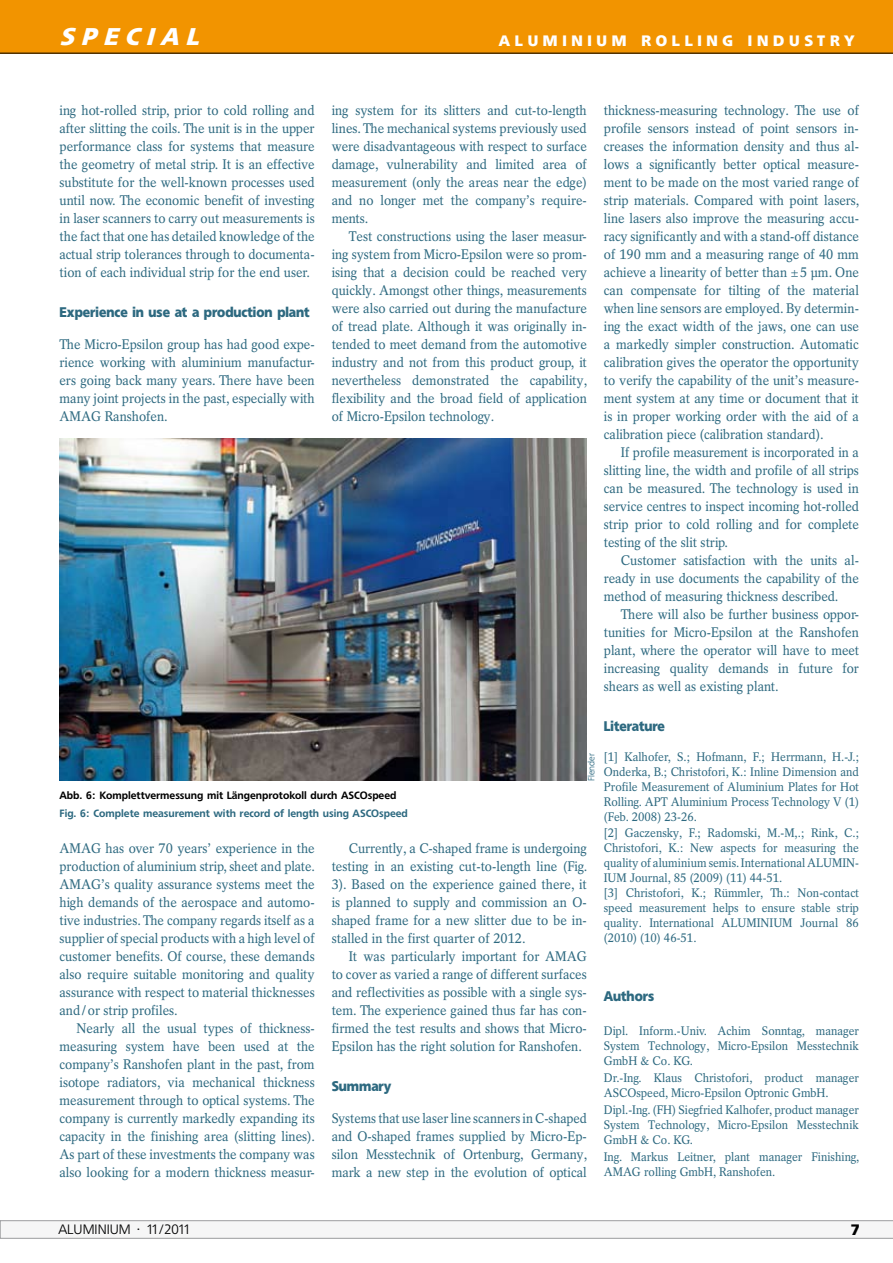
<style>
.page{position:relative;width:893px;height:1263px;background:#fff}
.page>*{position:absolute;margin:0;border:0;box-sizing:border-box;transform-origin:0 0}
.t1{font:italic 700 24px "Freeborn SB";color:#fff}
.t2{font:700 15px "Freeborn SB";letter-spacing:.315em;color:#fff}
.t3{font:700 15px "Freeborn SB";color:#000}
.t4{font:13.8px/18px "Rotation LT Std";color:#2d6980;text-align:justify;scale:.93 1}
.t5{font:13.8px/18px "Rotation LT Std";color:#2d6980;text-align:justify;scale:.92 1}
.t6{font:13.8px/18px "Rotation LT Std";color:#2d6980;text-align:justify;scale:.91 1}
.t7{font:700 13.8px "Freeborn SB";color:#2d6980;scale:.9 1}
.t8{font:300 13.5px "Freeborn SB";color:#000}
.t9{font:12.3px/15.1px "Rotation LT Std";color:#2d6980;scale:.93 1}
.t10{font:500 10.5px "Freeborn SB";color:#2d6980}
.t11{font:500 10.5px "Freeborn SB";color:#000}
.t12{font:300 9px "Freeborn SB";color:#2d6980}
</style>
<div class="page">
<div style="left:0;top:0;width:893px;height:53px;background:#f29400"></div>
<hr style="left:0;top:53px;width:893px;height:1px;background:#000">
<svg style="left:0;top:1220px;width:893px;height:18px"></svg>
<img style="left:59px;top:439px;width:528px;height:342px">
<h1 class="t1" style="left:60px;top:23px;width:148px">SPECIAL</h1>
<p class="t2" style="left:499px;top:32px;width:357px">ALUMINIUM ROLLING INDUSTRY</p>
<p class="t4" style="left:60px;top:101px;width:276px">ing hot-rolled strip, prior to cold rolling and after slitting the coils. The unit is in the upper performance class for systems that measure the geometry of metal strip. It is an effective substitute for the well-known processes used until now. The economic benefit of investing in laser scanners to carry out measurements is the fact that one has detailed knowledge of the actual strip tolerances through to documenta&shy;tion of each individual strip for the end user.</p>
<p class="t7" style="left:60px;top:304px;width:279px">Experience in use at a production plant</p>
<p class="t4" style="left:60px;top:335px;width:276px">The Micro-Epsilon group has had good expe&shy;rience working with aluminium manufactur&shy;ers going back many years. There have been many joint projects in the past, especially with AMAG Ranshofen.</p>
<p class="t4" style="left:332px;top:101px;width:276px">ing system for its slitters and cut-to-length lines. The mechanical systems previously used were disadvantageous with respect to surface damage, vulnerability and limited area of measurement (only the areas near the edge) and no longer met the company’s require&shy;ments.</p>
<p class="t4" style="left:332px;top:227px;width:276px;text-indent:17px">Test constructions using the laser measur&shy;ing system from Micro-Epsilon were so prom&shy;ising that a decision could be reached very quickly. Amongst other things, measurements were also carried out during the manufacture of tread plate. Although it was originally in&shy;tended to meet demand from the automotive industry and not from this product group, it nevertheless demonstrated the capability, flexibility and the broad field of application of Micro-Epsilon technology.</p>
<p class="t12" style="left:586px;top:781px;width:29px;rotate:-90deg">Flender</p>
<p class="t11" style="left:60px;top:789px;width:338px">Abb. 6: Komplettvermessung mit Längenprotokoll durch ASCOspeed</p>
<p class="t10" style="left:60px;top:807px;width:350px">Fig. 6: Complete measurement with record of length using ASCOspeed</p>
<p class="t4" style="left:60px;top:839px;width:276px">AMAG has over 70 years’ experience in the production of aluminium strip, sheet and plate.<br>AMAG’s quality assurance systems meet the high demands of the aerospace and automo&shy;tive industries. The company regards itself as a supplier of special products with a high level of customer benefits. Of course, these demands also require suitable monitoring and quality assurance with respect to material thicknesses and/or strip profiles.</p>
<p class="t4" style="left:60px;top:1019px;width:276px;text-indent:17px">Nearly all the usual types of thickness&shy;measuring system have been used at the company’s Ranshofen plant in the past, from isotope radiators, via mechanical thickness measurement through to optical systems. The company is currently markedly expanding its capacity in the finishing area (slitting lines).<br>As part of these investments the company was also looking for a modern thickness measur-</p>
<p class="t4" style="left:332px;top:839px;width:276px;text-indent:17px">Currently, a C-shaped frame is undergoing testing in an existing cut-to-length line (Fig.<br>3). Based on the experience gained there, it is planned to supply and commission an O&shy;shaped frame for a new slitter due to be in&shy;stalled in the first quarter of 2012.</p>
<p class="t4" style="left:332px;top:947px;width:276px;text-indent:17px">It was particularly important for AMAG to cover as varied a range of different surfaces and reflectivities as possible with a single sys&shy;tem. The experience gained thus far has con&shy;firmed the test results and shows that Micro-Epsilon has the right solution for Ranshofen.</p>
<p class="t7" style="left:332px;top:1078px;width:68px">Summary</p>
<p class="t6" style="left:332px;top:1109px;width:282px">Systems that use laser line scanners in C-shaped and O-shaped frames supplied by Micro-Ep&shy;silon Messtechnik of Ortenburg, Germany, mark a new step in the evolution of optical</p>
<p class="t4" style="left:604px;top:101px;width:276px">thickness-measuring technology. The use of profile sensors instead of point sensors in&shy;creases the information density and thus al&shy;lows a significantly better optical measure&shy;ment to be made on the most varied range of strip materials. Compared with point lasers, line lasers also improve the measuring accu&shy;racy significantly and with a stand-off distance of 190 mm and a measuring range of 40 mm achieve a linearity of better than ±5 µm. One can compensate for tilting of the material when line sensors are employed. By determin&shy;ing the exact width of the jaws, one can use a markedly simpler construction. Automatic calibration gives the operator the opportunity to verify the capability of the unit’s measure&shy;ment system at any time or document that it is in proper working order with the aid of a calibration piece (calibration standard).</p>
<p class="t5" style="left:604px;top:443px;width:279px;text-indent:17px">If profile measurement is incorporated in a slitting line, the width and profile of all strips can be measured. The technology is used in service centres to inspect incoming hot-rolled strip prior to cold rolling and for complete testing of the slit strip.</p>
<p class="t4" style="left:604px;top:551px;width:276px;text-indent:17px">Customer satisfaction with the units al&shy;ready in use documents the capability of the method of measuring thickness described.</p>
<p class="t4" style="left:604px;top:605px;width:276px;text-indent:17px">There will also be further business oppor&shy;tunities for Micro-Epsilon at the Ranshofen plant, where the operator will have to meet increasing quality demands in future for shears as well as existing plant.</p>
<p class="t7" style="left:604px;top:718px;width:69px">Literature</p>
<p class="t9" style="left:604px;top:749px;width:276px">[1] Kalhofer, S.; Hofmann, F.; Herrmann, H.-J.; Onderka, B.; Christofori, K.: Inline Dimension and Profile Measurement of Aluminium Plates for Hot Rolling. APT Aluminium Process Technology V (1) (Feb. 2008) 23-26.<br>[2] Gaczensky, F.; Radomski, M.-M,.; Rink, C.; Christofori, K.: New aspects for measuring the quality of aluminium semis. International ALUMIN-IUM Journal, 85 (2009) (11) 44-51.<br>[3] Christofori, K.; Rümmler, Th.: Non-contact speed measurement helps to ensure stable strip quality. International ALUMINIUM Journal 86 (2010) (10) 46-51.</p>
<p class="t7" style="left:604px;top:988px;width:57px">Authors</p>
<p class="t9" style="left:604px;top:1023px;width:276px;text-align:justify">Dipl. Inform.-Univ. Achim Sonntag, manager System Technology, Micro-Epsilon Messtechnik GmbH &amp; Co. KG.</p>
<p class="t9" style="left:604px;top:1070px;width:276px">Dr.-Ing. Klaus Christofori, product manager<br>ASCOspeed, Micro-Epsilon Optronic GmbH.</p>
<p class="t9" style="left:604px;top:1103px;width:276px;text-align:justify">Dipl.-Ing. (FH) Siegfried Kalhofer, product manager System Technology, Micro-Epsilon Messtechnik GmbH &amp; Co. KG.</p>
<p class="t9" style="left:604px;top:1150px;width:276px">Ing. Markus Leitner, plant manager Finishing,<br>AMAG rolling GmbH, Ranshofen.</p>
<p class="t8" style="left:58px;top:1222px;width:134px">ALUMINIUM · 11/2011</p>
<p class="t3" style="left:851px;top:1221px;width:10px">7</p>
</div>
